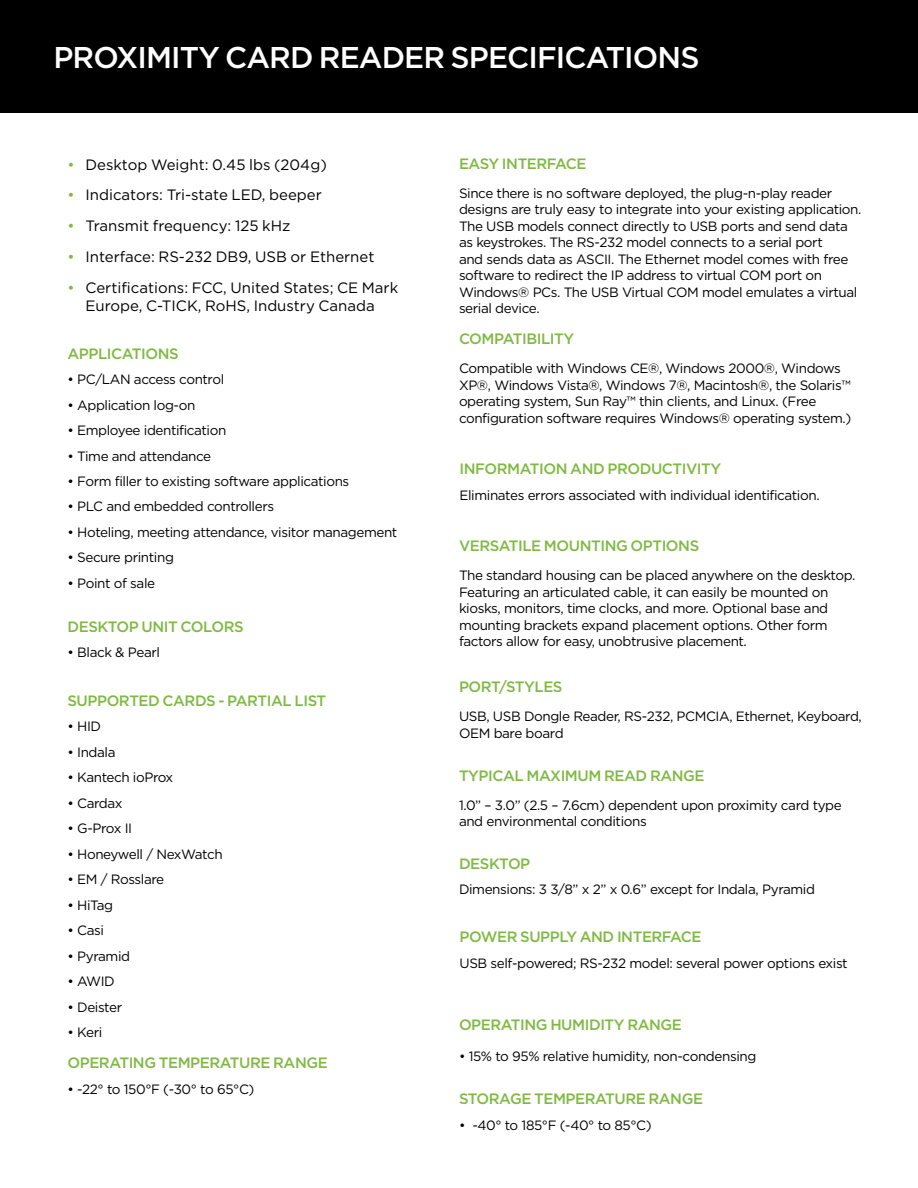
<style>
.page{position:relative;width:918px;height:1188px;background:#fff}
.page>*{position:absolute;margin:0;border:0;box-sizing:border-box;transform-origin:0 0}
.t1{font:500 30px "Gotham HTF";letter-spacing:-.03em;color:#fff}
.t2{font:500 15px "Gotham HTF";letter-spacing:-.03em;color:#7fb942}
.t3{font:15px/18px "Gotham HTF";color:#000;text-align:center}
.t4{font:13.5px/16.5px "Gotham HTF";letter-spacing:-.03em;color:#000}
.s1{color:#7fb942}
</style>
<div class="page">
<div style="left:0;top:0;width:918px;height:112px;background:#000"></div>
<h1 class="t1" style="left:53px;top:41px;width:648px">PROXIMITY CARD READER SPECIFICATIONS</h1>
<p class="t3" style="left:68px;top:155px;width:261px"><span class="s1">•</span> Desktop Weight: 0.45 lbs (204g)</p>
<p class="t3" style="left:68px;top:186px;width:256px"><span class="s1">•</span> Indicators: Tri-state LED, beeper</p>
<p class="t3" style="left:68px;top:217px;width:224px"><span class="s1">•</span> Transmit frequency: 125 kHz</p>
<p class="t3" style="left:68px;top:247px;width:308px"><span class="s1">•</span> Interface: RS-232 DB9, USB or Ethernet</p>
<p class="t3" style="left:68px;top:278px;width:332px"><span class="s1">•</span> Certifications: FCC, United States; CE Mark<br>Europe, C-TICK, RoHS, Industry Canada</p>
<p class="t2" style="left:68px;top:345px;width:113px">APPLICATIONS</p>
<p class="t4" style="left:68px;top:371px;width:158px">• PC/LAN access control</p>
<p class="t4" style="left:68px;top:396px;width:129px">• Application log-on</p>
<p class="t4" style="left:68px;top:422px;width:160px">• Employee identification</p>
<p class="t4" style="left:68px;top:447px;width:145px">• Time and attendance</p>
<p class="t4" style="left:68px;top:473px;width:283px">• Form filler to existing software applications</p>
<p class="t4" style="left:68px;top:498px;width:208px">• PLC and embedded controllers</p>
<p class="t4" style="left:68px;top:524px;width:331px">• Hoteling, meeting attendance, visitor management</p>
<p class="t4" style="left:68px;top:549px;width:108px">• Secure printing</p>
<p class="t4" style="left:68px;top:575px;width:89px">• Point of sale</p>
<p class="t2" style="left:68px;top:618px;width:178px">DESKTOP UNIT COLORS</p>
<p class="t4" style="left:68px;top:644px;width:94px">• Black &amp; Pearl</p>
<p class="t2" style="left:68px;top:692px;width:260px">SUPPORTED CARDS - PARTIAL LIST</p>
<p class="t4" style="left:68px;top:718px;width:35px">• HID</p>
<p class="t4" style="left:68px;top:744px;width:50px">• Indala</p>
<p class="t4" style="left:68px;top:769px;width:107px">• Kantech ioProx</p>
<p class="t4" style="left:68px;top:795px;width:57px">• Cardax</p>
<p class="t4" style="left:68px;top:820px;width:66px">• G-Prox II</p>
<p class="t4" style="left:68px;top:846px;width:157px">• Honeywell / NexWatch</p>
<p class="t4" style="left:68px;top:871px;width:98px">• EM / Rosslare</p>
<p class="t4" style="left:68px;top:897px;width:47px">• HiTag</p>
<p class="t4" style="left:68px;top:922px;width:38px">• Casi</p>
<p class="t4" style="left:68px;top:948px;width:64px">• Pyramid</p>
<p class="t4" style="left:68px;top:973px;width:49px">• AWID</p>
<p class="t4" style="left:68px;top:998px;width:56px">• Deister</p>
<p class="t4" style="left:68px;top:1024px;width:36px">• Keri</p>
<p class="t2" style="left:68px;top:1054px;width:262px">OPERATING TEMPERATURE RANGE</p>
<p class="t4" style="left:68px;top:1080px;width:188px">• -22° to 150°F (-30° to 65°C)</p>
<p class="t2" style="left:459px;top:155px;width:129px">EASY INTERFACE</p>
<p class="t4" style="left:459px;top:185px;width:404px">Since there is no software deployed, the plug-n-play reader designs are truly easy to integrate into your existing application.<br>The USB models connect directly to USB ports and send data as keystrokes. The RS-232 model connects to a serial port<br>and sends data as ASCII. The Ethernet model comes with free software to redirect the IP address to virtual COM port on Windows® PCs. The USB Virtual COM model emulates a virtual serial device.</p>
<p class="t2" style="left:459px;top:330px;width:117px">COMPATIBILITY</p>
<p class="t4" style="left:459px;top:360px;width:394px">Compatible with Windows CE®, Windows 2000®, Windows XP®, Windows Vista®, Windows 7®, Macintosh®, the Solaris™ operating system, Sun Ray™ thin clients, and Linux. (Free configuration software requires Windows® operating system.)</p>
<p class="t2" style="left:460px;top:460px;width:263px">INFORMATION AND PRODUCTIVITY</p>
<p class="t4" style="left:460px;top:487px;width:362px">Eliminates errors associated with individual identification.</p>
<p class="t2" style="left:459px;top:537px;width:242px">VERSATILE MOUNTING OPTIONS</p>
<p class="t4" style="left:459px;top:567px;width:398px">The standard housing can be placed anywhere on the desktop.<br>Featuring an articulated cable, it can easily be mounted on kiosks, monitors, time clocks, and more. Optional base and mounting brackets expand placement options. Other form factors allow for easy, unobtrusive placement.</p>
<p class="t2" style="left:459px;top:678px;width:105px">PORT/STYLES</p>
<p class="t4" style="left:459px;top:708px;width:404px">USB, USB Dongle Reader, RS-232, PCMCIA, Ethernet, Keyboard,<br>OEM bare board</p>
<p class="t2" style="left:459px;top:767px;width:247px">TYPICAL MAXIMUM READ RANGE</p>
<p class="t4" style="left:459px;top:797px;width:384px">1.0” – 3.0” (2.5 – 7.6cm) dependent upon proximity card type and environmental conditions</p>
<p class="t2" style="left:459px;top:855px;width:73px">DESKTOP</p>
<p class="t4" style="left:459px;top:881px;width:358px">Dimensions: 3 3/8” x 2” x 0.6” except for Indala, Pyramid</p>
<p class="t2" style="left:460px;top:928px;width:244px">POWER SUPPLY AND INTERFACE</p>
<p class="t4" style="left:460px;top:954px;width:390px">USB self-powered; RS-232 model: several power options exist</p>
<p class="t2" style="left:459px;top:1016px;width:224px">OPERATING HUMIDITY RANGE</p>
<p class="t4" style="left:459px;top:1048px;width:299px">• 15% to 95% relative humidity, non-condensing</p>
<p class="t2" style="left:459px;top:1091px;width:246px">STORAGE TEMPERATURE RANGE</p>
<p class="t4" style="left:459px;top:1117px;width:194px">• -40° to 185°F (-40° to 85°C)</p>
</div>
